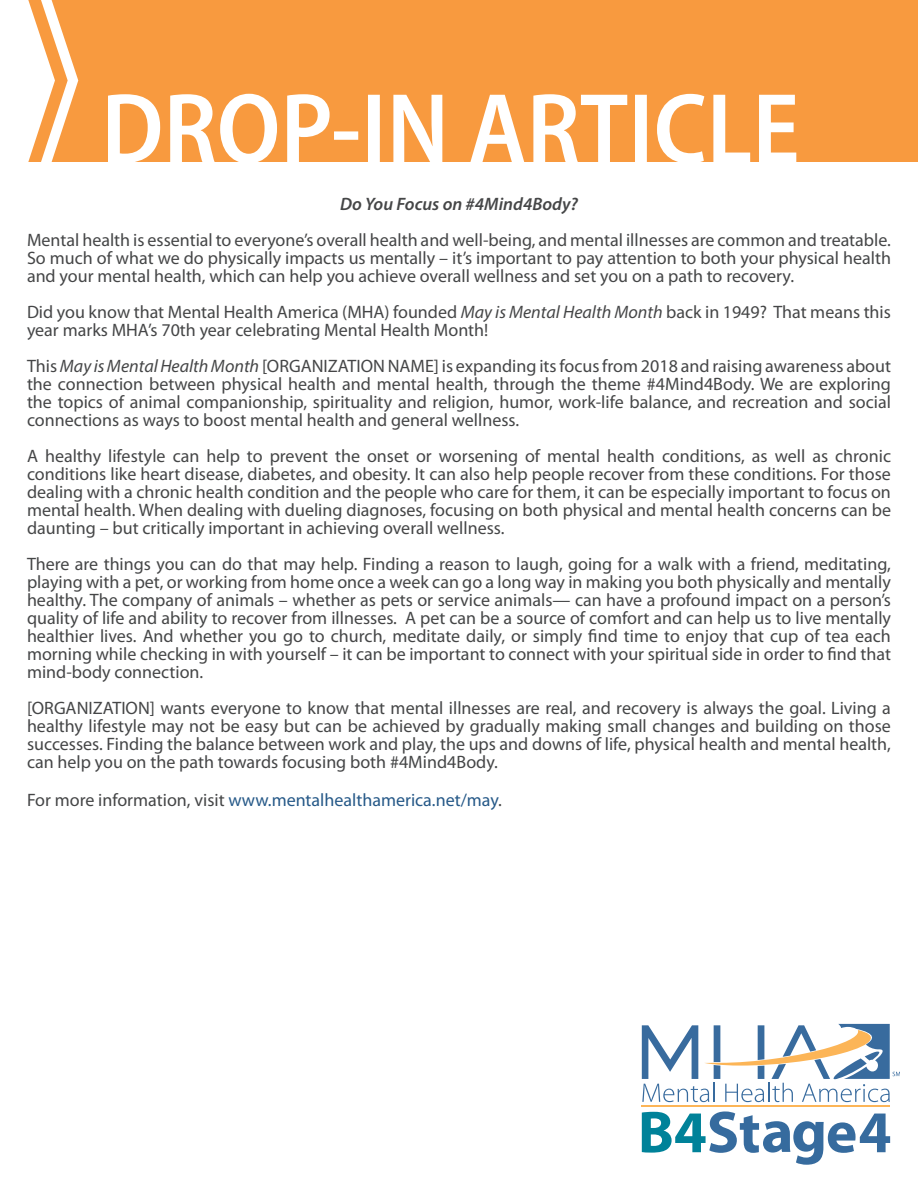
<style>
.page{position:relative;width:918px;height:1188px;background:#fff}
.page>*{position:absolute;margin:0;border:0;box-sizing:border-box;transform-origin:0 0}
.t1{font:18px/18px "Myriad Pro";color:#454647;text-align:justify}
.t2{font:18px "Myriad Pro";color:#265988}
.t3{font:italic 600 18px "Myriad Pro";color:#454647}
.s1{font-style:italic}
.s2{color:#454647}
</style>
<div class="page">
<svg style="left:642px;top:1024px;width:258px;height:78px"></svg>
<svg style="left:642px;top:1111px;width:248px;height:54px"></svg>
<hr style="left:642px;top:1106px;width:248px;height:1px;background:#fcb557">
<div style="left:28px;top:0;width:890px;height:162px;background:#f89a3f"></div>
<svg style="left:108px;top:94px;width:688px;height:68px;fill:#f89a3f"></svg>
<p class="t3" style="left:340px;top:193px;width:239px">Do You Focus on #4Mind4Body?</p>
<p class="t1" style="left:27px;top:231px;width:866px">Mental health is essential to everyone’s overall health and well-being, and mental illnesses are common and treatable.<br>So much of what we do physically impacts us mentally – it’s important to pay attention to both your physical health and your mental health, which can help you achieve overall wellness and set you on a path to recovery.</p>
<p class="t1" style="left:27px;top:303px;width:865px">Did you know that Mental Health America (MHA) founded <span class="s1">May is Mental Health Month</span> back in 1949? That means this year marks MHA’s 70th year celebrating Mental Health Month!</p>
<p class="t1" style="left:27px;top:357px;width:866px">This <span class="s1">May is Mental Health Month</span> [ORGANIZATION NAME] is expanding its focus from 2018 and raising awareness about the connection between physical health and mental health, through the theme #4Mind4Body. We are exploring the topics of animal companionship, spirituality and religion, humor, work-life balance, and recreation and social connections as ways to boost mental health and general wellness.</p>
<p class="t1" style="left:27px;top:447px;width:866px">A healthy lifestyle can help to prevent the onset or worsening of mental health conditions, as well as chronic conditions like heart disease, diabetes, and obesity. It can also help people recover from these conditions. For those dealing with a chronic health condition and the people who care for them, it can be especially important to focus on mental health. When dealing with dueling diagnoses, focusing on both physical and mental health concerns can be daunting – but critically important in achieving overall wellness.</p>
<p class="t1" style="left:27px;top:555px;width:866px">There are things you can do that may help. Finding a reason to laugh, going for a walk with a friend, meditating, playing with a pet, or working from home once a week can go a long way in making you both physically and mentally healthy. The company of animals – whether as pets or service animals— can have a profound impact on a person’s quality of life and ability to recover from illnesses. A pet can be a source of comfort and can help us to live mentally healthier lives. And whether you go to church, meditate daily, or simply find time to enjoy that cup of tea each morning while checking in with yourself – it can be important to connect with your spiritual side in order to find that mind-body connection.</p>
<p class="t1" style="left:27px;top:699px;width:866px">[ORGANIZATION] wants everyone to know that mental illnesses are real, and recovery is always the goal. Living a healthy lifestyle may not be easy but can be achieved by gradually making small changes and building on those successes. Finding the balance between work and play, the ups and downs of life, physical health and mental health, can help you on the path towards focusing both #4Mind4Body.</p>
<p class="t2" style="left:27px;top:789px;width:476px"><span class="s2">For more information, visit</span> www.mentalhealthamerica.net/may<span class="s2">.</span></p>
</div>
